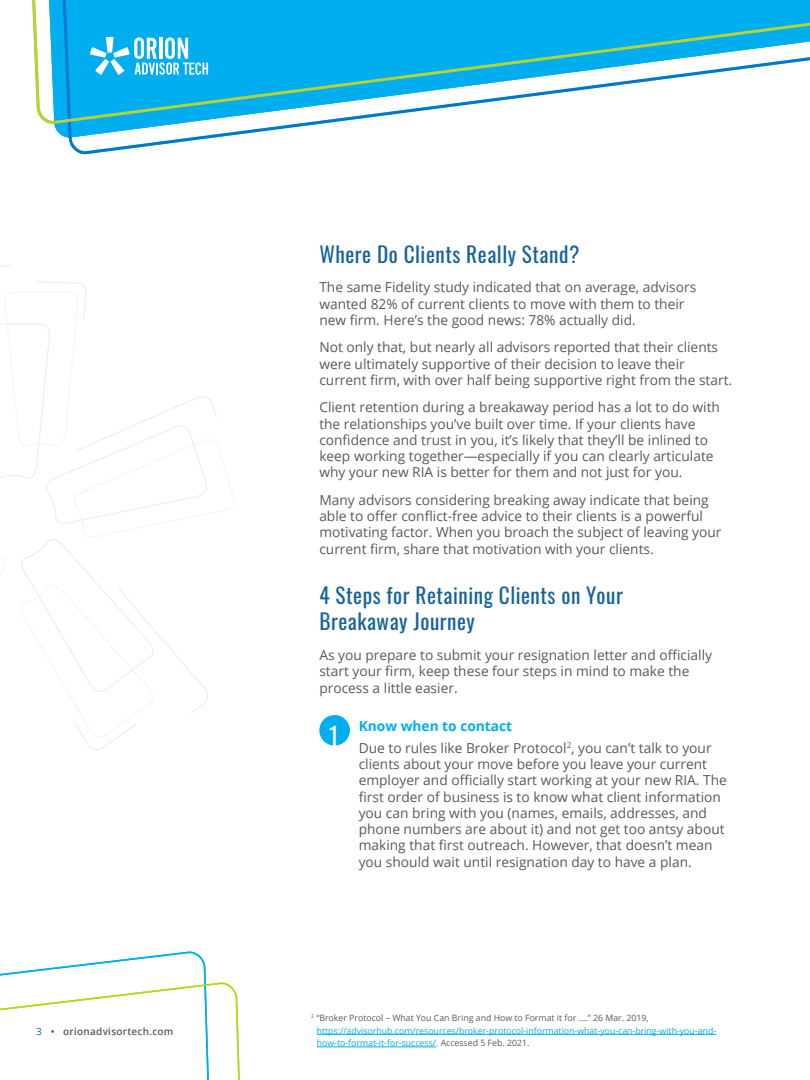
<style>
.page{position:relative;width:810px;height:1080px;background:#fff}
.page>*{position:absolute;margin:0;border:0;box-sizing:border-box;transform-origin:0 0}
.t1{font:24.25px "Oswald";color:#fff}
.t2{font:21.25px/25.5px "Oswald";letter-spacing:.025em;color:#16639c}
.t3{font:13.75px/16.2px "Open Sans";color:#59595c}
.t4{font:600 10px "Open Sans";letter-spacing:.025em;color:#59595c}
.t5{font:8.75px/12.5px "Open Sans";color:#00aeef}
.s1{font-weight:400;color:#16639c}
.s2{font-weight:700;color:#00aeef}
.s3{color:#595a5c}
</style>
<div class="page">
<svg style="left:54px;top:125px;width:257px;height:30px"></svg>
<svg style="left:32px;top:0;width:778px;height:125px"></svg>
<svg style="left:90px;top:37px;width:118px;height:38px"></svg>
<svg style="left:0;top:951px;width:240px;height:129px"></svg>
<svg style="left:0;top:266px;width:217px;height:485px"></svg>
<hr style="left:317px;top:1034px;width:399px;height:1px;background:#00aeef">
<hr style="left:317px;top:1047px;width:119px;height:1px;background:#00aeef">
<div style="left:319px;top:715px;width:31px;height:31px;background:#00aeef;border-radius:50%"></div>
<p class="t4" style="left:36px;top:1025px;width:139px"><span class="s1">3</span> • orionadvisortech.com</p>
<h2 class="t2" style="left:319px;top:239px;width:262px">Where Do Clients Really Stand?</h2>
<p class="t3" style="left:319px;top:279px;width:378px">The same Fidelity study indicated that on average, advisors wanted 82% of current clients to move with them to their new firm. Here’s the good news: 78% actually did.</p>
<p class="t3" style="left:319px;top:339px;width:414px">Not only that, but nearly all advisors reported that their clients were ultimately supportive of their decision to leave their current firm, with over half being supportive right from the start.</p>
<p class="t3" style="left:319px;top:399px;width:402px">Client retention during a breakaway period has a lot to do with the relationships you’ve built over time. If your clients have confidence and trust in you, it’s likely that they’ll be inlined to keep working together—especially if you can clearly articulate why your new RIA is better for them and not just for you.</p>
<p class="t3" style="left:319px;top:491px;width:404px">Many advisors considering breaking away indicate that being able to offer conflict-free advice to their clients is a powerful motivating factor. When you broach the subject of leaving your current firm, share that motivation with your clients.</p>
<h2 class="t2" style="left:319px;top:581px;width:305px">4 Steps for Retaining Clients on Your<br>Breakaway Journey</h2>
<p class="t3" style="left:319px;top:647px;width:394px">As you prepare to submit your resignation letter and officially start your firm, keep these four steps in mind to make the process a little easier.</p>
<p class="t3" style="left:359px;top:715px;width:354px;line-height:21.5px"><span class="s2">Know when to contact<br></span>Due to rules like Broker Protocol<sup>2</sup>, you can’t talk to your</p>
<p class="t3" style="left:359px;top:756px;width:370px">clients about your move before you leave your current employer and officially start working at your new RIA. The first order of business is to know what client information you can bring with you (names, emails, addresses, and phone numbers are about it) and not get too antsy about making that first outreach. However, that doesn’t mean you should wait until resignation day to have a plan.</p>
<h1 class="t1" style="left:329px;top:714px;width:11px">1</h1>
<p class="t5" style="left:317px;top:1012px;width:401px;text-indent:-6px"><sup>2</sup> <span class="s3">“Broker Protocol – What You Can Bring and How to Format it for ....” 26 Mar. 2019, </span>https://advisorhub.com/resources/broker-protocol-information-what-you-can-bring-with-you-and&shy;how-to-format-it-for-success/. <span class="s3">Accessed 5 Feb. 2021.</span></p>
</div>
